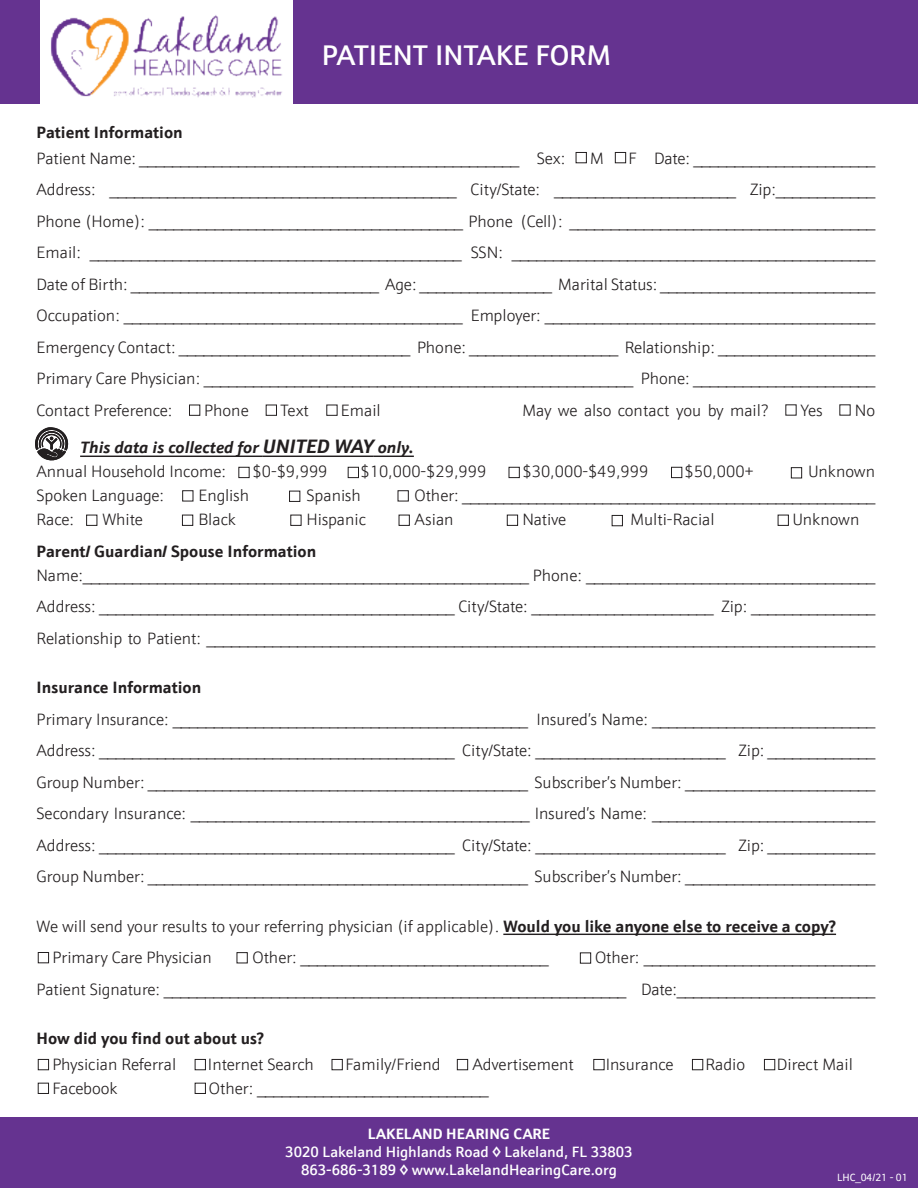
<style>
.page{position:relative;width:918px;height:1188px;background:#fff}
.page>*{position:absolute;margin:0;border:0;box-sizing:border-box;transform-origin:0 0}
.t1{font:500 28.5px "Schnebel Sans Pro";color:#fff}
.t2{font:300 16.5px/31.5px "Schnebel Sans Pro";color:#231f20;text-align:justify}
.t3{font:700 16.5px "Schnebel Sans Pro";color:#231f20}
.t4{font:italic 700 16.5px/24px "Schnebel Sans Pro";color:#231f20}
.t5{font:500 15px/18px "Schnebel Sans Pro";color:#fff;text-align:center}
.t6{font:700 15px "Schnebel Sans Pro";color:#fff}
.t7{font:10.5px "Schnebel Sans Pro";color:#fff}
.s1{font-size:19.5px}
.s2{font-weight:300;font-style:normal}
.s3{font-weight:700}
</style>
<div class="page">
<img style="left:33px;top:6px;width:270px;height:98px">
<div style="left:294px;top:0;width:624px;height:103px;background:#653390"></div>
<div style="left:0;top:0;width:40px;height:103px;background:#653390"></div>
<div style="left:0;top:1118px;width:918px;height:70px;background:#653390"></div>
<hr style="left:80px;top:456px;width:183px;height:1px;background:#231f20">
<hr style="left:263px;top:456px;width:111px;height:1px;background:#231f20">
<hr style="left:374px;top:456px;width:40px;height:1px;background:#231f20">
<hr style="left:503px;top:934px;width:333px;height:1px;background:#231f20">
<div style="left:576px;top:152px;width:11px;height:11px;border:1px solid #231f20"></div>
<div style="left:615px;top:152px;width:11px;height:11px;border:1px solid #231f20"></div>
<div style="left:238px;top:467px;width:12px;height:11px;border:1px solid #231f20"></div>
<div style="left:182px;top:490px;width:11px;height:11px;border:1px solid #231f20"></div>
<div style="left:289px;top:491px;width:11px;height:11px;border:1px solid #231f20"></div>
<div style="left:509px;top:467px;width:11px;height:11px;border:1px solid #231f20"></div>
<div style="left:348px;top:467px;width:11px;height:11px;border:1px solid #231f20"></div>
<div style="left:398px;top:490px;width:11px;height:11px;border:1px solid #231f20"></div>
<div style="left:671px;top:467px;width:11px;height:11px;border:1px solid #231f20"></div>
<div style="left:791px;top:467px;width:11px;height:11px;border:1px solid #231f20"></div>
<div style="left:189px;top:405px;width:11px;height:11px;border:1px solid #231f20"></div>
<div style="left:266px;top:405px;width:11px;height:11px;border:1px solid #231f20"></div>
<div style="left:326px;top:405px;width:12px;height:11px;border:1px solid #231f20"></div>
<div style="left:38px;top:952px;width:11px;height:11px;border:1px solid #231f20"></div>
<div style="left:38px;top:1059px;width:11px;height:11px;border:1px solid #231f20"></div>
<div style="left:38px;top:1083px;width:11px;height:11px;border:1px solid #231f20"></div>
<div style="left:195px;top:1059px;width:11px;height:11px;border:1px solid #231f20"></div>
<div style="left:195px;top:1083px;width:11px;height:11px;border:1px solid #231f20"></div>
<div style="left:332px;top:1059px;width:11px;height:11px;border:1px solid #231f20"></div>
<div style="left:457px;top:1059px;width:11px;height:11px;border:1px solid #231f20"></div>
<div style="left:593px;top:1059px;width:11px;height:11px;border:1px solid #231f20"></div>
<div style="left:692px;top:1059px;width:11px;height:11px;border:1px solid #231f20"></div>
<div style="left:764px;top:1059px;width:11px;height:11px;border:1px solid #231f20"></div>
<div style="left:580px;top:952px;width:11px;height:12px;border:1px solid #231f20"></div>
<div style="left:237px;top:952px;width:11px;height:11px;border:1px solid #231f20"></div>
<svg style="left:35px;top:427px;width:33px;height:34px"></svg>
<div style="left:86px;top:515px;width:11px;height:11px;border:1px solid #231f20"></div>
<div style="left:290px;top:515px;width:11px;height:11px;border:1px solid #231f20"></div>
<div style="left:182px;top:515px;width:11px;height:11px;border:1px solid #231f20"></div>
<div style="left:507px;top:515px;width:11px;height:11px;border:1px solid #231f20"></div>
<div style="left:612px;top:515px;width:11px;height:11px;border:1px solid #231f20"></div>
<div style="left:778px;top:515px;width:11px;height:11px;border:1px solid #231f20"></div>
<div style="left:399px;top:515px;width:11px;height:11px;border:1px solid #231f20"></div>
<h1 class="t1" style="left:322px;top:44px;width:291px">PATIENT INTAKE FORM</h1>
<p class="t3" style="left:37px;top:126px;width:148px">Patient Information</p>
<p class="t2" style="left:37px;top:144px;width:530px">Patient Name: ______________________________________________ Sex:</p>
<p class="t2" style="left:590px;top:144px;width:15px">M</p>
<p class="t2" style="left:37px;top:144px;width:840px;text-indent:592px">F Date: ______________________ Address: __________________________________________ City/State: ______________________ Zip:____________ Phone (Home): ______________________________________ Phone (Cell): _____________________________________ Email: _____________________________________________ SSN: ____________________________________________ Date of Birth: ______________________________ Age: ________________ Marital Status: __________________________ Occupation: _________________________________________ Employer: ________________________________________ Emergency Contact: ____________________________ Phone: __________________ Relationship: ___________________ Primary Care Physician: ____________________________________________________ Phone: ______________________ Contact Preference:</p>
<p class="t2" style="left:204px;top:396px;width:46px">Phone</p>
<p class="t2" style="left:281px;top:396px;width:30px">Text</p>
<p class="t2" style="left:341px;top:396px;width:41px">Email</p>
<p class="t2" style="left:523px;top:396px;width:247px">May we also contact you by mail?</p>
<p class="t2" style="left:801px;top:396px;width:24px">Yes</p>
<p class="t2" style="left:855px;top:396px;width:22px">No</p>
<p class="t4" style="left:37px;top:437px;width:379px;text-indent:44px">This data is collected for <span class="s1">UNITED WAY</span> only.<br><span class="s2">Annual Household Income:</span></p>
<p class="t2" style="left:253px;top:457px;width:76px">$0-$9,999</p>
<p class="t2" style="left:361px;top:457px;width:127px">$10,000-$29,999</p>
<p class="t2" style="left:523px;top:457px;width:127px">$30,000-$49,999</p>
<p class="t2" style="left:685px;top:457px;width:71px">$50,000+</p>
<p class="t2" style="left:808px;top:457px;width:68px">Unknown</p>
<p class="t2" style="left:37px;top:481px;width:129px">Spoken Language:</p>
<p class="t2" style="left:199px;top:481px;width:52px">English</p>
<p class="t2" style="left:307px;top:481px;width:56px">Spanish</p>
<p class="t2" style="left:415px;top:481px;width:462px">Other: __________________________________________________</p>
<p class="t2" style="left:37px;top:505px;width:39px">Race:</p>
<p class="t2" style="left:102px;top:505px;width:42px">White</p>
<p class="t2" style="left:199px;top:505px;width:39px">Black</p>
<p class="t2" style="left:307px;top:505px;width:61px">Hispanic</p>
<p class="t2" style="left:415px;top:505px;width:41px">Asian</p>
<p class="t2" style="left:523px;top:505px;width:45px">Native</p>
<p class="t2" style="left:631px;top:505px;width:86px">Multi-Racial</p>
<p class="t2" style="left:793px;top:505px;width:68px">Unknown</p>
<p class="t3" style="left:37px;top:545px;width:281px">Parent/ Guardian/ Spouse Information</p>
<p class="t2" style="left:37px;top:561px;width:840px">Name:______________________________________________________ Phone: ___________________________________ Address: ___________________________________________ City/State: ______________________ Zip: _______________ Relationship to Patient: _________________________________________________________________________________</p>
<p class="t3" style="left:37px;top:681px;width:166px">Insurance Information</p>
<p class="t2" style="left:37px;top:705px;width:840px">Primary Insurance: ___________________________________________ Insured’s Name: ___________________________ Address: ___________________________________________ City/State: _______________________ Zip: _____________ Group Number: ______________________________________________ Subscriber’s Number: _______________________ Secondary Insurance: _________________________________________ Insured’s Name: ___________________________ Address: ___________________________________________ City/State: _______________________ Zip: _____________ Group Number: ______________________________________________ Subscriber’s Number: _______________________</p>
<p class="t2" style="left:52px;top:912px;width:785px;text-indent:-16px">We will send your results to your referring physician (if applicable). <span class="s3">Would you like anyone else to receive a copy?<br></span>Primary Care Physician</p>
<p class="t2" style="left:37px;top:943px;width:840px;text-align:right">Other: ____________________________<br>Patient Signature: ________________________________________________________ Date:________________________</p>
<p class="t3" style="left:37px;top:1028px;width:229px">How did you find out about us?</p>
<p class="t2" style="left:52px;top:1050px;width:125px">Physician Referral</p>
<p class="t2" style="left:208px;top:1050px;width:107px">Internet Search</p>
<p class="t2" style="left:346px;top:1050px;width:97px">Family/Friend</p>
<p class="t2" style="left:472px;top:1050px;width:103px">Advertisement</p>
<p class="t2" style="left:606px;top:1050px;width:69px">Insurance</p>
<p class="t2" style="left:705px;top:1050px;width:41px">Radio</p>
<p class="t2" style="left:777px;top:1050px;width:78px">Direct Mail</p>
<p class="t2" style="left:52px;top:1074px;width:67px">Facebook</p>
<p class="t2" style="left:209px;top:1074px;width:281px">Other: ____________________________</p>
<p class="t2" style="left:253px;top:943px;width:297px">Other: ______________________________</p>
<p class="t6" style="left:368px;top:1128px;width:184px">LAKELAND HEARING CARE</p>
<p class="t5" style="left:285px;top:1144px;width:349px">3020 Lakeland Highlands Road ◊ Lakeland, FL 33803<br>863-686-3189 ◊ www.LakelandHearingCare.org</p>
<p class="t7" style="left:837px;top:1173px;width:72px">LHC_04/21 - 01</p>
</div>
